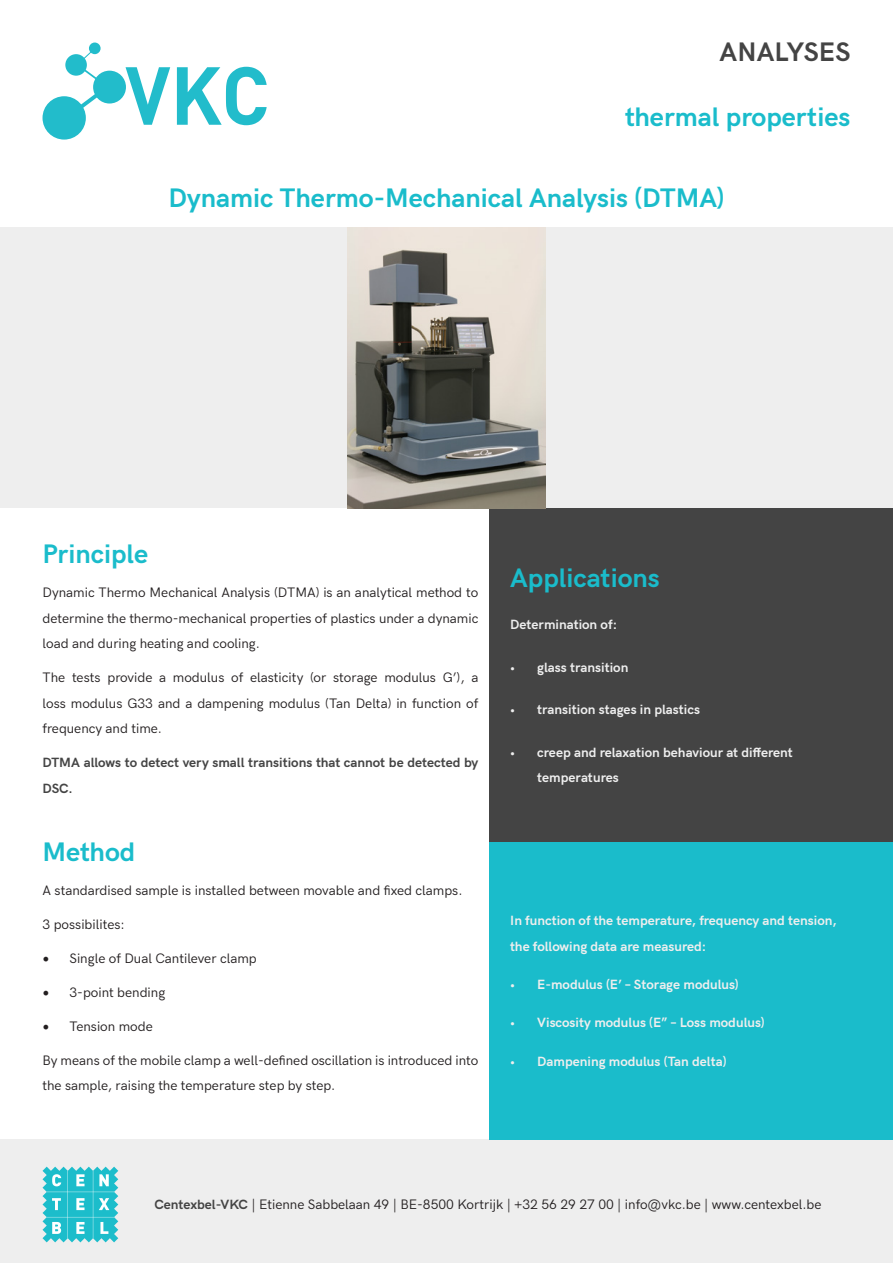
<style>
.page{position:relative;width:893px;height:1263px;background:#fff}
.page>*{position:absolute;margin:0;border:0;box-sizing:border-box;transform-origin:0 0}
.t1{font:700 27px "HK Grotesk Pro";color:#1abccb}
.t2{font:700 27px "HK Grotesk Pro";letter-spacing:.005em;color:#444}
.t3{font:13.5px/25.5px "HK Grotesk Pro";color:#231f20;text-align:justify}
.t4{font:700 13.5px/25.5px "HK Grotesk Pro";color:#eee}
.t5{font:700 13.5px/25.5px "HK Grotesk Pro";color:#444}
.s1{font-family:"Minion Pro";font-size:18px}
.s2{font-weight:700;color:#444}
</style>
<div class="page">
<div style="left:489px;top:508px;width:404px;height:334px;background:#444"></div>
<div style="left:0;top:1140px;width:893px;height:123px;background:#eee"></div>
<div style="left:0;top:227px;width:893px;height:281px;background:#eee"></div>
<svg style="left:126px;top:67px;width:44px;height:58px"></svg>
<svg style="left:177px;top:67px;width:90px;height:58px"></svg>
<svg style="left:83px;top:51px;width:9px;height:8px"></svg>
<svg style="left:81px;top:94px;width:15px;height:14px"></svg>
<svg style="left:85px;top:70px;width:12px;height:10px"></svg>
<div style="left:43px;top:96px;width:43px;height:44px;background:#22bccb;border-radius:50%"></div>
<div style="left:93px;top:71px;width:33px;height:33px;background:#22bccb;border-radius:50%"></div>
<div style="left:65px;top:54px;width:22px;height:22px;background:#22bccb;border-radius:50%"></div>
<div style="left:89px;top:43px;width:12px;height:11px;background:#22bccb;border-radius:50%"></div>
<svg style="left:43px;top:1166px;width:75px;height:76px"></svg>
<img style="left:347px;top:227px;width:199px;height:281px">
<div style="left:489px;top:842px;width:404px;height:298px;background:#1abccb"></div>
<p class="t2" style="left:719px;top:32px;width:132px">ANALYSES</p>
<p class="t1" style="left:625px;top:97px;width:227px">thermal properties</p>
<p class="t1" style="left:169px;top:178px;width:557px">Dynamic Thermo-Mechanical Analysis (DTMA)</p>
<p class="t1" style="left:43px;top:534px;width:107px">Principle</p>
<p class="t3" style="left:43px;top:580px;width:437px">Dynamic Thermo Mechanical Analysis (DTMA) is an analytical method to determine the thermo-mechanical properties of plastics under a dynamic load and during heating and cooling.</p>
<p class="t3" style="left:43px;top:665px;width:437px">The tests provide a modulus of elasticity (or storage modulus G’), a loss modulus G33 and a dampening modulus (Tan Delta) in function of frequency and time.</p>
<p class="t5" style="left:43px;top:750px;width:437px">DTMA allows to detect very small transitions that cannot be detected by<br>DSC.</p>
<p class="t1" style="left:43px;top:831px;width:94px">Method</p>
<p class="t3" style="left:43px;top:878px;width:421px">A standardised sample is installed between movable and fixed clamps.</p>
<p class="t3" style="left:43px;top:912px;width:84px">3 possibilites:</p>
<p class="t3" style="left:43px;top:946px;width:216px"><span class="s1">•</span> Single of Dual Cantilever clamp</p>
<p class="t3" style="left:43px;top:980px;width:124px"><span class="s1">•</span> 3-point bending</p>
<p class="t3" style="left:43px;top:1014px;width:112px"><span class="s1">•</span> Tension mode</p>
<p class="t3" style="left:43px;top:1048px;width:437px">By means of the mobile clamp a well-defined oscillation is introduced into the sample, raising the temperature step by step.</p>
<p class="t1" style="left:510px;top:557px;width:151px">Applications</p>
<p class="t4" style="left:510px;top:612px;width:108px">Determination of:</p>
<p class="t4" style="left:510px;top:655px;width:120px">• glass transition</p>
<p class="t4" style="left:510px;top:697px;width:191px">• transition stages in plastics</p>
<p class="t4" style="left:537px;top:740px;width:257px;text-indent:-27px">• creep and relaxation behaviour at different temperatures</p>
<p class="t4" style="left:510px;top:908px;width:328px">In function of the temperature, frequency and tension, the following data are measured:</p>
<p class="t4" style="left:510px;top:972px;width:230px">• E-modulus (E’ – Storage modulus)</p>
<p class="t4" style="left:510px;top:1010px;width:256px">• Viscosity modulus (E” – Loss modulus)</p>
<p class="t4" style="left:510px;top:1049px;width:218px">• Dampening modulus (Tan delta)</p>
<p class="t3" style="left:155px;top:1192px;width:668px"><span class="s2">Centexbel-VKC</span> | Etienne Sabbelaan 49 | BE-8500 Kortrijk | +32 56 29 27 00 | info@vkc.be | www.centexbel.be</p>
</div>
